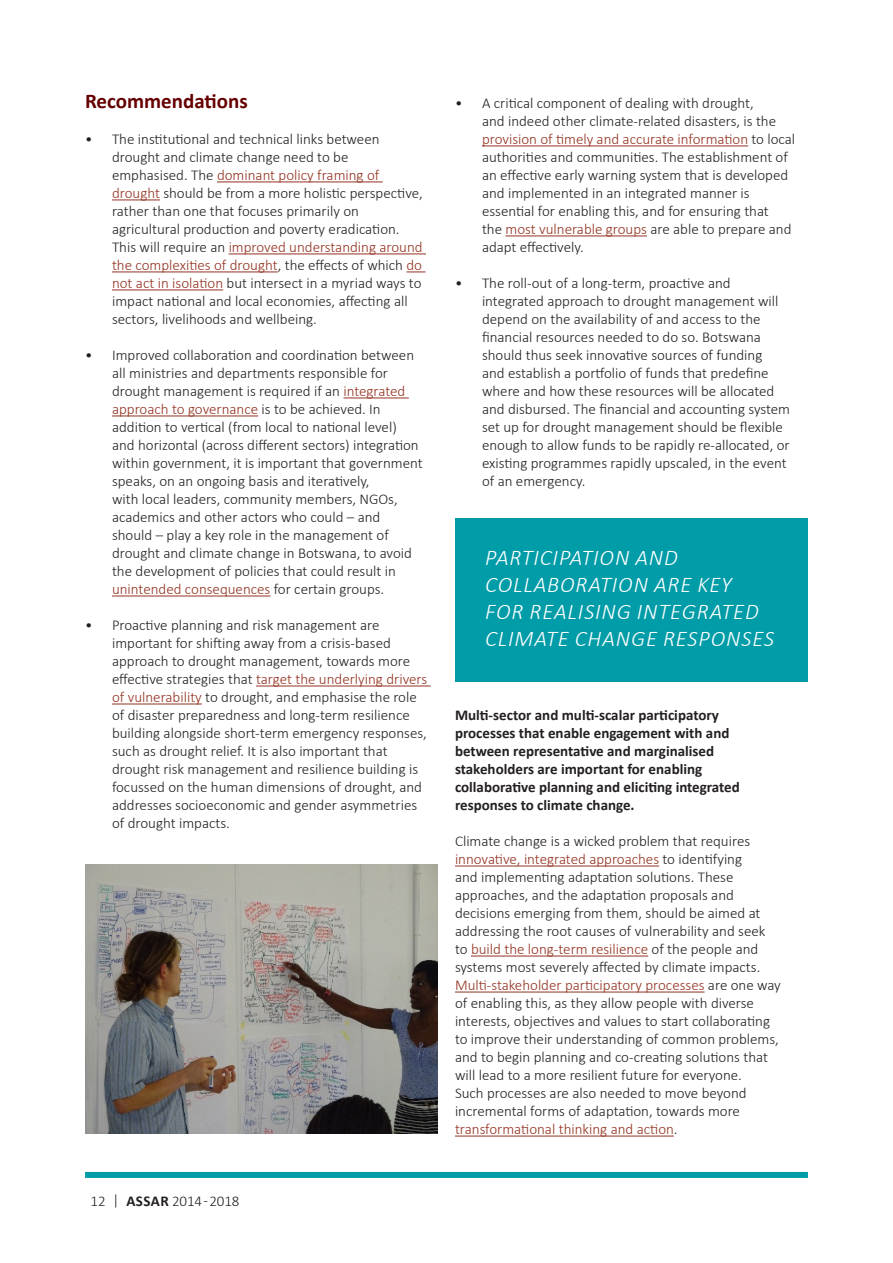
<style>
.page{position:relative;width:893px;height:1263px;background:#fff}
.page>*{position:absolute;margin:0;border:0;box-sizing:border-box;transform-origin:0 0}
.BLUE_Block{font:italic 300 22.5px/27px "Calibri";letter-spacing:.04em;color:#fff}
.Bold_H4{font:700 21px "Calibri";color:#600}
.Basic_Copy{font:300 15px/18px "Calibri";color:#231f20}
.Basic_Copy-2{font:700 15px/18px "Calibri";color:#231f20}
.s1{color:#933220}
.s2{font-weight:700}
</style>
<div class="page">
<div style="left:85px;top:1172px;width:723px;height:6px;background:#009ca8"></div>
<hr style="left:217px;top:182px;width:166px;height:1px;background:#933220">
<hr style="left:112px;top:200px;width:48px;height:1px;background:#933220">
<hr style="left:229px;top:254px;width:197px;height:1px;background:#933220">
<hr style="left:112px;top:272px;width:166px;height:1px;background:#933220">
<svg style="left:406px;top:272px;width:19px;height:1px"></svg>
<hr style="left:112px;top:290px;width:111px;height:1px;background:#933220">
<hr style="left:343px;top:398px;width:66px;height:1px;background:#933220">
<hr style="left:112px;top:416px;width:146px;height:1px;background:#933220">
<hr style="left:112px;top:596px;width:158px;height:1px;background:#933220">
<hr style="left:256px;top:686px;width:175px;height:1px;background:#933220">
<hr style="left:112px;top:704px;width:90px;height:1px;background:#933220">
<img style="left:85px;top:864px;width:353px;height:270px">
<hr style="left:482px;top:146px;width:266px;height:1px;background:#933220">
<hr style="left:505px;top:236px;width:142px;height:1px;background:#933220">
<div style="left:455px;top:518px;width:353px;height:163px;background:#009ca8"></div>
<hr style="left:455px;top:866px;width:204px;height:1px;background:#933220">
<hr style="left:471px;top:956px;width:177px;height:1px;background:#933220">
<hr style="left:455px;top:992px;width:250px;height:1px;background:#933220">
<hr style="left:455px;top:1136px;width:219px;height:1px;background:#933220">
<p class="Bold_H4" style="left:85px;top:86px;width:164px">Recommendations</p>
<p class="Basic_Copy" style="left:112px;top:130px;width:312px;text-indent:-27px">• The institutional and technical links between drought and climate change need to be emphasised. The <span class="s1">dominant policy framing of drought</span> should be from a more holistic perspective, rather than one that focuses primarily on agricultural production and poverty eradication.<br>This will require an <span class="s1">improved understanding around the complexities of drought</span>, the effects of which <span class="s1">do not act in isolation</span> but intersect in a myriad ways to impact national and local economies, affecting all sectors, livelihoods and wellbeing.</p>
<p class="Basic_Copy" style="left:112px;top:346px;width:312px;text-indent:-27px">• Improved collaboration and coordination between all ministries and departments responsible for drought management is required if an <span class="s1">integrated approach to governance</span> is to be achieved. In addition to vertical (from local to national level) and horizontal (across different sectors) integration within government, it is important that government speaks, on an ongoing basis and iteratively,<br>with local leaders, community members, NGOs, academics and other actors who could – and should – play a key role in the management of drought and climate change in Botswana, to avoid the development of policies that could result in <span class="s1">unintended consequences</span> for certain groups.</p>
<p class="Basic_Copy" style="left:112px;top:616px;width:317px;text-indent:-27px">• Proactive planning and risk management are important for shifting away from a crisis-based approach to drought management, towards more effective strategies that <span class="s1">target the underlying drivers of vulnerability</span> to drought, and emphasise the role of disaster preparedness and long-term resilience building alongside short-term emergency responses, such as drought relief. It is also important that drought risk management and resilience building is focussed on the human dimensions of drought, and addresses socioeconomic and gender asymmetries of drought impacts.</p>
<p class="Basic_Copy" style="left:91px;top:1191px;width:150px">12 | <span class="s2">ASSAR</span> 2014 - 2018</p>
<p class="Basic_Copy" style="left:482px;top:94px;width:315px;text-indent:-27px">• A critical component of dealing with drought,<br>and indeed other climate-related disasters, is the <span class="s1">provision of timely and accurate information</span> to local authorities and communities. The establishment of an effective early warning system that is developed and implemented in an integrated manner is essential for enabling this, and for ensuring that<br>the <span class="s1">most vulnerable groups</span> are able to prepare and adapt effectively.</p>
<p class="Basic_Copy" style="left:482px;top:274px;width:310px;text-indent:-27px">• The roll-out of a long-term, proactive and integrated approach to drought management will depend on the availability of and access to the financial resources needed to do so. Botswana should thus seek innovative sources of funding<br>and establish a portfolio of funds that predefine where and how these resources will be allocated and disbursed. The financial and accounting system set up for drought management should be flexible enough to allow funds to be rapidly re-allocated, or existing programmes rapidly upscaled, in the event of an emergency.</p>
<p class="BLUE_Block" style="left:485px;top:544px;width:290px">PARTICIPATION AND<br>COLLABORATION ARE KEY<br>FOR REALISING INTEGRATED<br>CLIMATE CHANGE RESPONSES</p>
<p class="Basic_Copy-2" style="left:455px;top:706px;width:286px">Multi-sector and multi-scalar participatory processes that enable engagement with and between representative and marginalised stakeholders are important for enabling collaborative planning and eliciting integrated responses to climate change.</p>
<p class="Basic_Copy" style="left:455px;top:832px;width:327px">Climate change is a wicked problem that requires <span class="s1">innovative, integrated approaches</span> to identifying<br>and implementing adaptation solutions. These approaches, and the adaptation proposals and decisions emerging from them, should be aimed at addressing the root causes of vulnerability and seek to <span class="s1">build the long-term resilience</span> of the people and systems most severely affected by climate impacts.<br><span class="s1">Multi-stakeholder participatory processes</span> are one way of enabling this, as they allow people with diverse interests, objectives and values to start collaborating to improve their understanding of common problems, and to begin planning and co-creating solutions that will lead to a more resilient future for everyone.<br>Such processes are also needed to move beyond incremental forms of adaptation, towards more <span class="s1">transformational thinking and action</span>.</p>
</div>
